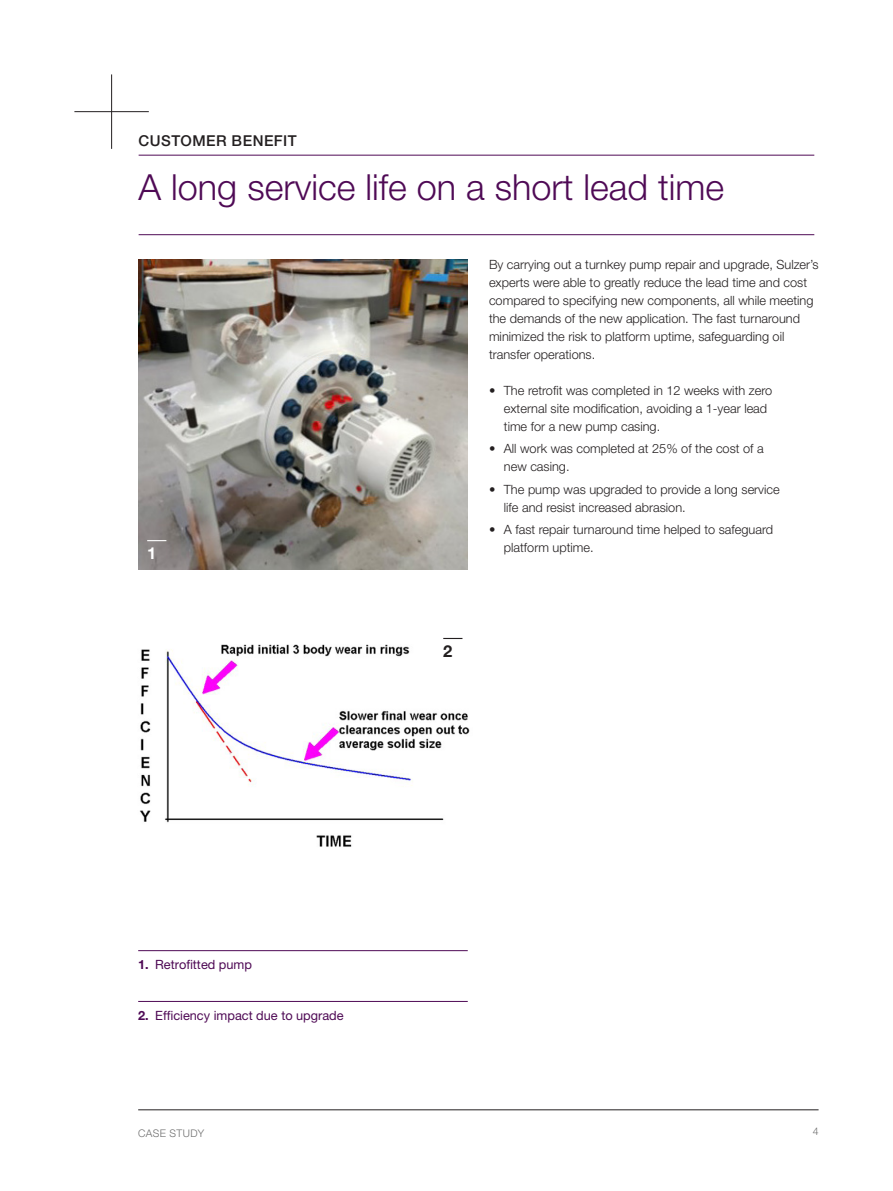
<style>
.page{position:relative;width:893px;height:1191px;background:#fff}
.page>*{position:absolute;margin:0;border:0;box-sizing:border-box;transform-origin:0 0}
.Challenge___solution{font:300 36px "Helvetica Neue LT Pro";color:#4f0a55}
.Caption_number{font:700 16.5px "Helvetica Neue LT Pro";color:#fff}
.Caption_number-2{font:700 16.5px "Helvetica Neue LT Pro";color:#231f20}
.Challenge___solution-2{font:500 15px "Helvetica Neue LT Pro";letter-spacing:.03em;color:#231f20}
.Body_text_bullets{font:300 12.75px/18px "Helvetica Neue LT Pro";color:#231f20}
.Caption_8_5_pt{font:12.75px "Helvetica Neue LT Pro";color:#4f0a55}
.t1{font:300 10.5px "Helvetica Neue LT Pro";letter-spacing:.035em;color:#6e6e6e}
.s1{font-weight:700}
</style>
<div class="page">
<hr style="left:138px;top:1109px;width:681px;height:1px;background:#231f20">
<img style="left:140px;top:637px;width:330px;height:210px">
<hr style="left:74px;top:111px;width:75px;height:1px;background:#231f20">
<hr style="left:111px;top:74px;width:1px;height:75px;background:#231f20">
<hr style="left:139px;top:155px;width:675px;height:1px;background:#4f0a55">
<hr style="left:139px;top:234px;width:675px;height:1px;background:#4f0a55">
<img style="left:138px;top:260px;width:330px;height:310px">
<svg style="left:147px;top:540px;width:19px;height:1px"></svg>
<svg style="left:443px;top:638px;width:19px;height:1px"></svg>
<hr style="left:138px;top:950px;width:330px;height:1px;background:#4f0a55">
<hr style="left:138px;top:1001px;width:330px;height:1px;background:#4f0a55">
<p class="Challenge___solution-2" style="left:139px;top:132px;width:159px">CUSTOMER BENEFIT</p>
<p class="Challenge___solution" style="left:139px;top:166px;width:587px">A long service life on a short lead time</p>
<p class="Caption_number" style="left:147px;top:543px;width:11px">1</p>
<p class="Caption_number-2" style="left:443px;top:641px;width:11px">2</p>
<p class="Body_text_bullets" style="left:489px;top:255px;width:331px">By carrying out a turnkey pump repair and upgrade, Sulzer’s experts were able to greatly reduce the lead time and cost compared to specifying new components, all while meeting the demands of the new application. The fast turnaround minimized the risk to platform uptime, safeguarding oil transfer operations.</p>
<p class="Body_text_bullets" style="left:504px;top:381px;width:270px;text-indent:-15px">• The retrofit was completed in 12 weeks with zero external site modification, avoiding a 1-year lead time for a new pump casing.</p>
<p class="Body_text_bullets" style="left:504px;top:439px;width:261px;text-indent:-15px">• All work was completed at 25% of the cost of a new casing.</p>
<p class="Body_text_bullets" style="left:504px;top:480px;width:277px;text-indent:-15px">• The pump was upgraded to provide a long service life and resist increased abrasion.</p>
<p class="Body_text_bullets" style="left:504px;top:520px;width:271px;text-indent:-15px">• A fast repair turnaround time helped to safeguard platform uptime.</p>
<p class="Caption_8_5_pt" style="left:138px;top:956px;width:115px"><span class="s1">1.</span> Retrofitted pump</p>
<p class="Caption_8_5_pt" style="left:138px;top:1007px;width:207px"><span class="s1">2.</span> Efficiency impact due to upgrade</p>
<p class="t1" style="left:138px;top:1126px;width:67px">CASE STUDY</p>
<p class="t1" style="left:813px;top:1124px;width:7px">4</p>
</div>
